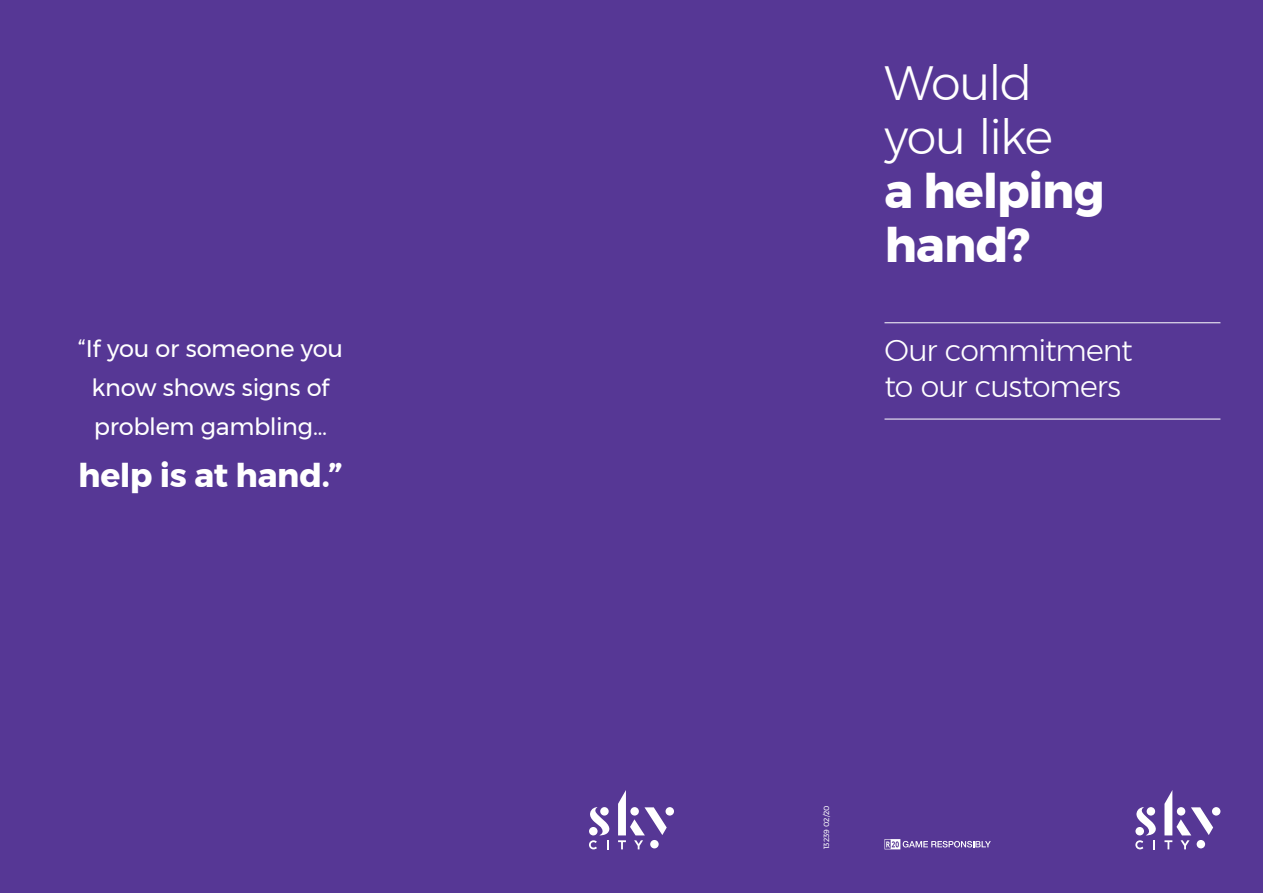
<style>
.page{position:relative;width:1263px;height:893px;background:#563795}
.page>*{position:absolute;margin:0;border:0;box-sizing:border-box;transform-origin:0 0}
.t1{font:700 48px/54px "Montserrat";letter-spacing:-.02em;color:#fff}
.t2{font:300 48px/54px "Montserrat";letter-spacing:-.045em;color:#fff}
.t3{font:700 33px "Montserrat";letter-spacing:-.01em;color:#fff}
.t4{font:300 30px/36px "Montserrat";letter-spacing:-.035em;color:#fff}
.t5{font:24px/39px "Montserrat";letter-spacing:-.015em;color:#fff;text-align:center}
.t6{font:7.5px "Montserrat";letter-spacing:-.01em;color:#fff}
</style>
<div class="page">
<div style="left:1212px;top:807px;width:8px;height:9px;background:#fff;border-radius:50%"></div>
<svg style="left:1164px;top:790px;width:49px;height:59px"></svg>
<svg style="left:1135px;top:807px;width:21px;height:42px"></svg>
<div style="left:665px;top:807px;width:9px;height:9px;background:#fff;border-radius:50%"></div>
<svg style="left:618px;top:790px;width:49px;height:59px"></svg>
<svg style="left:589px;top:807px;width:21px;height:42px"></svg>
<svg style="left:884px;top:839px;width:107px;height:10px"></svg>
<hr style="left:884px;top:322px;width:336px;height:1px;background:#fff">
<hr style="left:884px;top:419px;width:336px;height:1px;background:#fff">
<p class="t5" style="left:78px;top:328px;width:267px">“If you or someone you know shows signs of problem gambling…</p>
<h2 class="t3" style="left:78px;top:449px;width:266px">help is at hand.”</h2>
<h1 class="t2" style="left:884px;top:55px;width:170px">Would you like</h1>
<h1 class="t1" style="left:884px;top:164px;width:222px">a helping hand?</h1>
<p class="t4" style="left:884px;top:332px;width:250px">Our commitment to our customers</p>
<p class="t6" style="left:821px;top:849px;width:46px;rotate:-90deg">13239 02/20</p>
</div>
